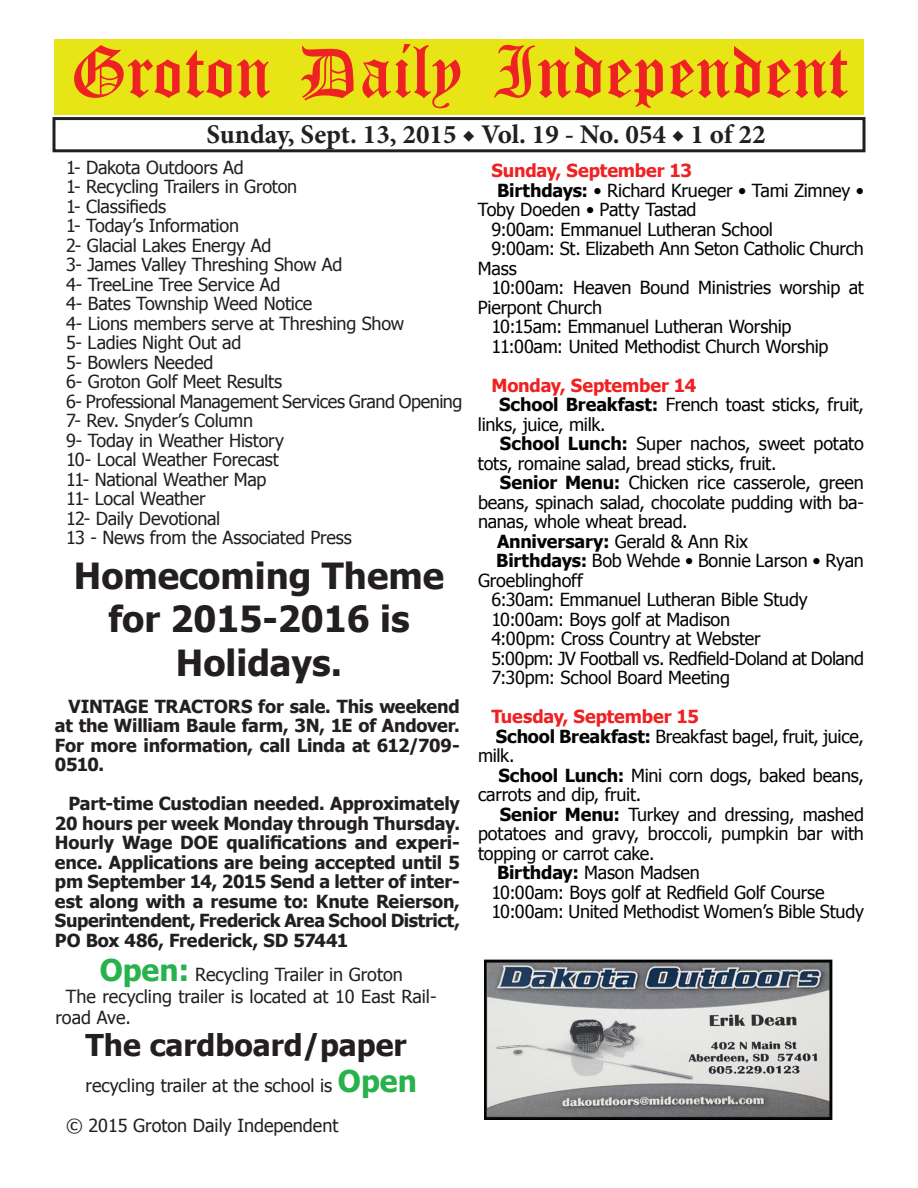
<style>
.page{position:relative;width:918px;height:1188px;background:#fff}
.page>*{position:absolute;margin:0;border:0;box-sizing:border-box;transform-origin:0 0}
.t1{font:54px "Old English Five";color:#ee2123}
.t2{font:700 36px/43.2px "Tahoma";color:#231f20;text-align:center}
.t3{font:700 30px "Tahoma";color:#231f20}
.t4{font:700 27px "Minion Pro";color:#231f20}
.t5{font:18px "Tahoma";letter-spacing:-.01em;color:#040503}
.t6{font:18px/19.5px "Tahoma";letter-spacing:-.01em;color:#231f20}
.t7{font:700 18px/19.5px "Tahoma";letter-spacing:-.015em;color:#231f20;text-align:justify}
.t8{font:700 18px "Tahoma";letter-spacing:-.005em;color:#ee2123}
.s1{font-weight:700;font-size:30px;color:#28b24b}
.s2{font-weight:700}
</style>
<div class="page">
<div style="left:52px;top:117px;width:814px;height:35px;border:3px solid #231f20"></div>
<div style="left:54px;top:40px;width:810px;height:75px;background:#e7e515"></div>
<img style="left:485px;top:959px;width:348px;height:160px">
<h1 class="t1" style="left:70px;top:47px;width:779px">Groton Daily Independent</h1>
<h3 class="t4" style="left:206px;top:116px;width:561px">Sunday, Sept. 13, 2015 ◆ Vol. 19 - No. 054 ◆ 1 of 22</h3>
<p class="t6" style="left:66px;top:157px;width:398px">1- Dakota Outdoors Ad<br>1- Recycling Trailers in Groton<br>1- Classifieds<br>1- Today’s Information<br>2- Glacial Lakes Energy Ad<br>3- James Valley Threshing Show Ad<br>4- TreeLine Tree Service Ad<br>4- Bates Township Weed Notice<br>4- Lions members serve at Threshing Show<br>5- Ladies Night Out ad<br>5- Bowlers Needed<br>6- Groton Golf Meet Results<br>6- Professional Management Services Grand Opening<br>7- Rev. Snyder’s Column<br>9- Today in Weather History<br>10- Local Weather Forecast<br>11- National Weather Map<br>11- Local Weather<br>12- Daily Devotional<br>13 - News from the Associated Press</p>
<h2 class="t2" style="left:74px;top:552px;width:372px">Homecoming Theme for 2015-2016 is<br>Holidays.</h2>
<p class="t7" style="left:55px;top:696px;width:406px;text-indent:14px">VINTAGE TRACTORS for sale. This weekend at the William Baule farm, 3N, 1E of Andover.<br>For more information, call Linda at 612/709- 0510.</p>
<p class="t7" style="left:55px;top:793px;width:407px;text-indent:14px">Part-time Custodian needed. Approximately 20 hours per week Monday through Thursday.<br>Hourly Wage DOE qualifications and experi&shy;ence. Applications are being accepted until 5 pm September 14, 2015 Send a letter of inter&shy;est along with a resume to: Knute Reierson, Superintendent, Frederick Area School District, PO Box 486, Frederick, SD 57441</p>
<p class="t6" style="left:100px;top:964px;width:305px"><span class="s1">Open:</span> Recycling Trailer in Groton</p>
<p class="t6" style="left:66px;top:986px;width:372px">The recycling trailer is located at 10 East Rail-</p>
<p class="t6" style="left:56px;top:1007px;width:77px">road Ave.</p>
<h3 class="t3" style="left:86px;top:1025px;width:323px">The cardboard/paper</h3>
<p class="t6" style="left:86px;top:1075px;width:333px">recycling trailer at the school is <span class="s1">Open</span></p>
<p class="t6" style="left:66px;top:1115px;width:274px">© 2015 Groton Daily Independent</p>
<p class="t8" style="left:491px;top:158px;width:202px">Sunday, September 13</p>
<p class="t5" style="left:497px;top:178px;width:368px"><span class="s2">Birthdays:</span> • Richard Krueger • Tami Zimney •</p>
<p class="t5" style="left:478px;top:198px;width:220px">Toby Doeden • Patty Tastad</p>
<p class="t5" style="left:491px;top:217px;width:283px">9:00am: Emmanuel Lutheran School</p>
<p class="t5" style="left:491px;top:237px;width:374px">9:00am: St. Elizabeth Ann Seton Catholic Church</p>
<p class="t5" style="left:478px;top:256px;width:40px">Mass</p>
<p class="t5" style="left:491px;top:276px;width:374px">10:00am: Heaven Bound Ministries worship at</p>
<p class="t5" style="left:478px;top:295px;width:126px">Pierpont Church</p>
<p class="t5" style="left:491px;top:315px;width:302px">10:15am: Emmanuel Lutheran Worship</p>
<p class="t5" style="left:491px;top:334px;width:338px">11:00am: United Methodist Church Worship</p>
<p class="t8" style="left:491px;top:373px;width:206px">Monday, September 14</p>
<p class="t5" style="left:499px;top:393px;width:367px"><span class="s2">School Breakfast:</span> French toast sticks, fruit,</p>
<p class="t5" style="left:478px;top:412px;width:129px">links, juice, milk.</p>
<p class="t5" style="left:500px;top:432px;width:366px"><span class="s2">School Lunch:</span> Super nachos, sweet potato</p>
<p class="t5" style="left:478px;top:451px;width:300px">tots, romaine salad, bread sticks, fruit.</p>
<p class="t5" style="left:500px;top:471px;width:366px"><span class="s2">Senior Menu:</span> Chicken rice casserole, green</p>
<p class="t5" style="left:478px;top:490px;width:388px">beans, spinach salad, chocolate pudding with ba-</p>
<p class="t5" style="left:478px;top:510px;width:211px">nanas, whole wheat bread.</p>
<p class="t5" style="left:497px;top:529px;width:253px"><span class="s2">Anniversary:</span> Gerald &amp; Ann Rix</p>
<p class="t5" style="left:496px;top:549px;width:369px"><span class="s2">Birthdays:</span> Bob Wehde • Bonnie Larson • Ryan</p>
<p class="t5" style="left:478px;top:568px;width:106px">Groeblinghoff</p>
<p class="t5" style="left:492px;top:588px;width:318px">6:30am: Emmanuel Lutheran Bible Study</p>
<p class="t5" style="left:492px;top:607px;width:240px">10:00am: Boys golf at Madison</p>
<p class="t5" style="left:492px;top:627px;width:271px">4:00pm: Cross Country at Webster</p>
<p class="t5" style="left:492px;top:646px;width:374px">5:00pm: JV Football vs. Redfield-Doland at Doland</p>
<p class="t5" style="left:492px;top:666px;width:240px">7:30pm: School Board Meeting</p>
<p class="t8" style="left:492px;top:704px;width:209px">Tuesday, September 15</p>
<p class="t5" style="left:496px;top:724px;width:370px"><span class="s2">School Breakfast:</span> Breakfast bagel, fruit, juice,</p>
<p class="t5" style="left:478px;top:744px;width:38px">milk.</p>
<p class="t5" style="left:499px;top:763px;width:367px"><span class="s2">School Lunch:</span> Mini corn dogs, baked beans,</p>
<p class="t5" style="left:478px;top:783px;width:165px">carrots and dip, fruit.</p>
<p class="t5" style="left:500px;top:802px;width:366px"><span class="s2">Senior Menu:</span> Turkey and dressing, mashed</p>
<p class="t5" style="left:478px;top:822px;width:388px">potatoes and gravy, broccoli, pumpkin bar with</p>
<p class="t5" style="left:478px;top:841px;width:178px">topping or carrot cake.</p>
<p class="t5" style="left:497px;top:861px;width:204px"><span class="s2">Birthday:</span> Mason Madsen</p>
<p class="t5" style="left:492px;top:880px;width:335px">10:00am: Boys golf at Redfield Golf Course</p>
<p class="t5" style="left:492px;top:900px;width:374px">10:00am: United Methodist Women’s Bible Study</p>
</div>
